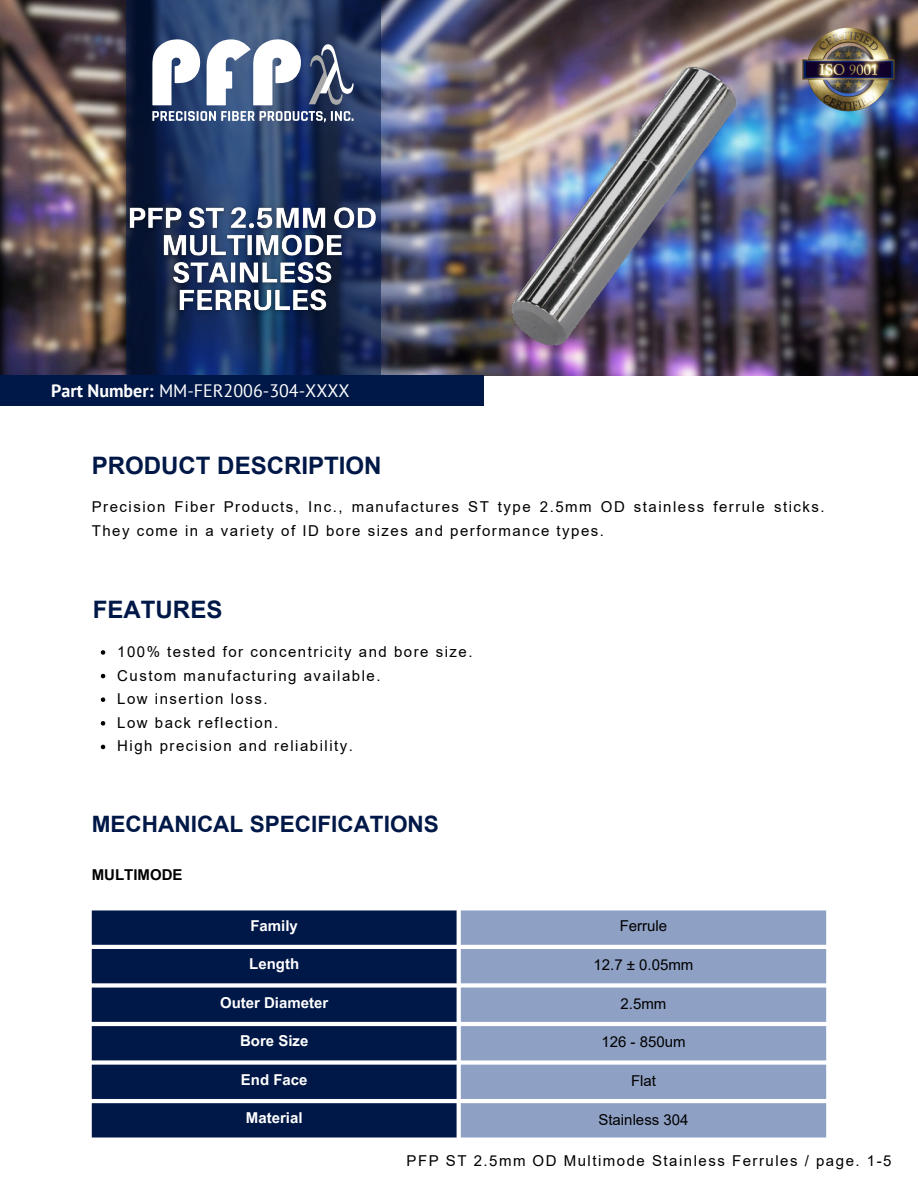
<style>
.page{position:relative;width:918px;height:1188px;background:#fff}
.page>*{position:absolute;margin:0;border:0;box-sizing:border-box;transform-origin:0 0}
.t1{font:700 24px "Arial";color:#001847}
.t2{font:700 22.5px "Arial";color:#001847}
.t3{font:18px "PT Sans";color:#fff}
.t4{font:15px/23.7px "Arial";letter-spacing:.1em;color:#000}
.t5{font:700 15px "Arial MT Pro";color:#fff}
.t6{font:15px "Arial";color:#000}
.t7{font:700 15px "Arial MT Pro";color:#000}
.t8{font:15px "Arial MT Pro";color:#000}
.s1{font-weight:700}
</style>
<div class="page">
<img style="left:0;top:0;width:918px;height:376px">
<div style="left:0;top:376px;width:484px;height:30px;background:#001847"></div>
<img style="left:794px;top:15px;width:108px;height:108px">
<svg style="left:126px;top:0;width:254px;height:375px;background:#1d325d"></svg>
<svg style="left:152px;top:39px;width:202px;height:83px"></svg>
<svg style="left:92px;top:910px;width:365px;height:228px;background:#182e58"></svg>
<svg style="left:461px;top:910px;width:365px;height:228px;background:#98a9c9"></svg>
<img style="left:505px;top:53px;width:238px;height:317px">
<img style="left:121px;top:199px;width:264px;height:121px">
<svg style="left:101px;top:650px;width:4px;height:5px"></svg>
<svg style="left:101px;top:674px;width:4px;height:4px"></svg>
<svg style="left:101px;top:697px;width:4px;height:5px"></svg>
<svg style="left:101px;top:721px;width:4px;height:5px"></svg>
<svg style="left:101px;top:745px;width:4px;height:4px"></svg>
<p class="t3" style="left:51px;top:378px;width:300px"><span class="s1">Part Number:</span> MM-FER2006-304-XXXX</p>
<h5 class="t1" style="left:92px;top:452px;width:291px">PRODUCT DESCRIPTION</h5>
<h2 class="t4" style="left:92px;top:495px;width:734px">Precision Fiber Products, Inc., manufactures ST type 2.5mm OD stainless ferrule sticks.<br>They come in a variety of ID bore sizes and performance types.</h2>
<p class="t1" style="left:93px;top:597px;width:131px">FEATURES</p>
<p class="t4" style="left:117px;top:640px;width:357px">100% tested for concentricity and bore size.</p>
<p class="t4" style="left:117px;top:664px;width:265px">Custom manufacturing available.</p>
<p class="t4" style="left:117px;top:687px;width:152px">Low insertion loss.</p>
<p class="t4" style="left:117px;top:711px;width:163px">Low back reflection.</p>
<p class="t4" style="left:117px;top:734px;width:237px">High precision and reliability.</p>
<p class="t2" style="left:92px;top:812px;width:349px">MECHANICAL SPECIFICATIONS</p>
<p class="t7" style="left:92px;top:869px;width:92px">MULTIMODE</p>
<p class="t5" style="left:250px;top:920px;width:49px">Family</p>
<p class="t8" style="left:620px;top:920px;width:49px">Ferrule</p>
<p class="t5" style="left:249px;top:958px;width:51px">Length</p>
<p class="t4" style="left:594px;top:953px;width:101px">12.7 ± 0.05mm</p>
<h4 class="t5" style="left:220px;top:997px;width:110px">Outer Diameter</h4>
<h3 class="t4" style="left:621px;top:992px;width:47px">2.5mm</h3>
<h2 class="t5" style="left:240px;top:1035px;width:70px">Bore Size</h2>
<p class="t6" style="left:601px;top:1034px;width:86px">126 - 850um</p>
<h2 class="t5" style="left:241px;top:1074px;width:68px">End Face</h2>
<p class="t4" style="left:631px;top:1069px;width:26px">Flat</p>
<p class="t5" style="left:246px;top:1113px;width:58px">Material</p>
<p class="t6" style="left:598px;top:1111px;width:92px">Stainless 304</p>
<p class="t4" style="left:407px;top:1149px;width:486px">PFP ST 2.5mm OD Multimode Stainless Ferrules / page. 1-5</p>
</div>
